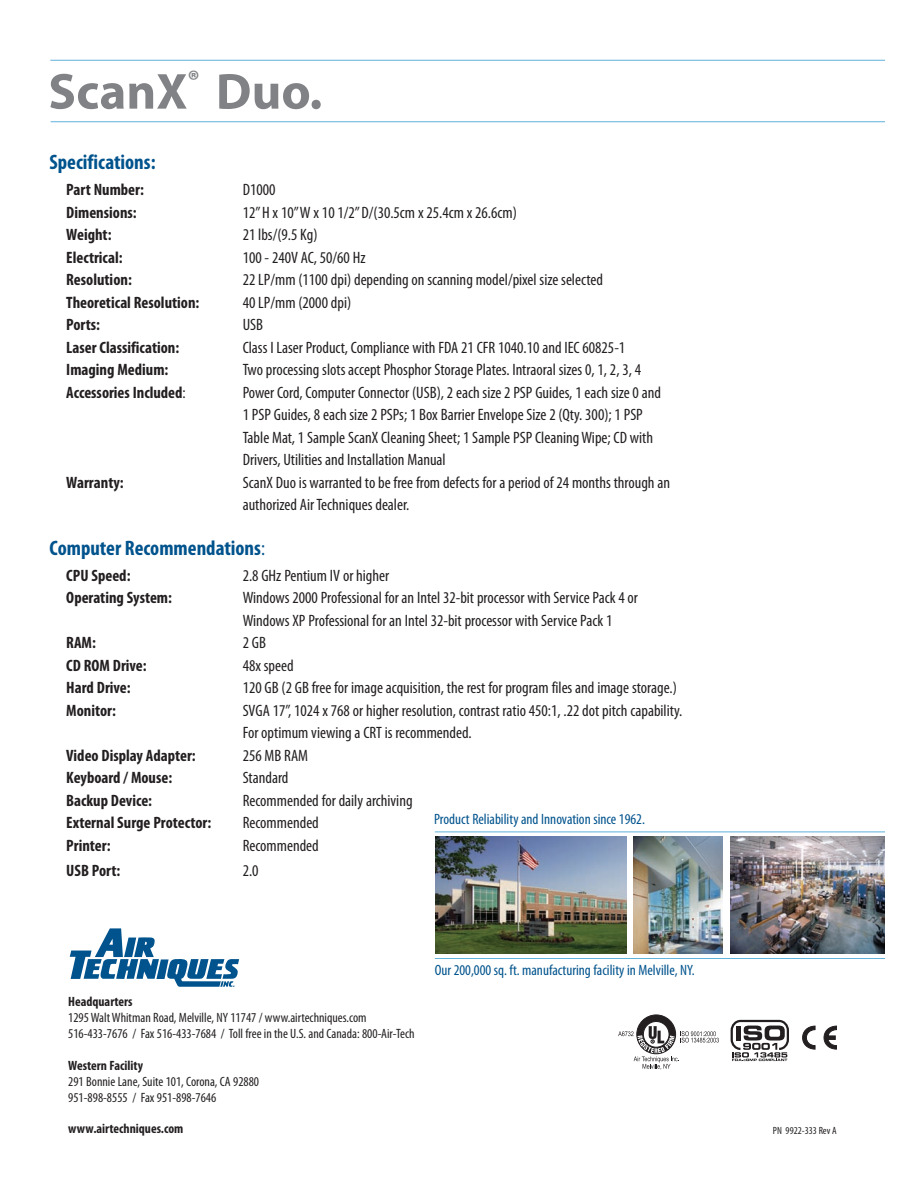
<style>
.page{position:relative;width:918px;height:1188px;background:#fff}
.page>*{position:absolute;margin:0;border:0;box-sizing:border-box;transform-origin:0 0}
.t1{font:700 51px "Myriad Pro";color:#808285}
.t2{font:700 condensed 21px "Myriad Pro";color:#00538d}
.t3{font:condensed 16.5px/22.5px "Myriad Pro";color:#231f20}
.t4{font:700 condensed 16.5px "Myriad Pro";color:#231f20}
.t5{font:condensed 15px "Myriad Pro";color:#00538d}
.t6{font:condensed 13.5px/15.9px "Myriad Pro";color:#231f20}
.t7{font:700 condensed 13.5px "Myriad Pro";color:#231f20}
.t8{font:condensed 10.5px "Myriad Pro";color:#231f20}
.s1{font-weight:400}
</style>
<div class="page">
<hr style="left:50px;top:60px;width:835px;height:1px;background:#60b1dc">
<hr style="left:51px;top:121px;width:834px;height:1px;background:#60b1dc">
<hr style="left:435px;top:958px;width:450px;height:1px;background:#60b1dc">
<hr style="left:435px;top:832px;width:450px;height:1px;background:#60b1dc">
<svg style="left:70px;top:928px;width:169px;height:59px"></svg>
<div style="left:731px;top:1020px;width:58px;height:30px;border:2px solid #231f20;border-radius:9px"></div>
<svg style="left:732px;top:1026px;width:55px;height:35px"></svg>
<svg style="left:802px;top:1026px;width:35px;height:23px"></svg>
<div style="left:637px;top:1015px;width:39px;height:39px;background:#231f20;border-radius:50%"></div>
<div style="left:637px;top:1015px;width:39px;height:39px;border:1px solid #231f20;border-radius:50%"></div>
<svg style="left:643px;top:1021px;width:26px;height:26px"></svg>
<div style="left:643px;top:1021px;width:26px;height:26px;border:1px solid #231f20;border-radius:50%"></div>
<svg style="left:618px;top:1026px;width:101px;height:44px"></svg>
<img style="left:435px;top:836px;width:191px;height:117px">
<img style="left:634px;top:836px;width:88px;height:117px">
<img style="left:730px;top:836px;width:155px;height:117px">
<h1 class="t1" style="left:48px;top:72px;width:275px">ScanX<sup>®</sup> Duo.</h1>
<p class="t2" style="left:50px;top:155px;width:108px">Specifications:</p>
<p class="t4" style="left:66px;top:184px;width:79px">Part Number:</p>
<p class="t3" style="left:243px;top:180px;width:34px">D1000</p>
<p class="t4" style="left:66px;top:206px;width:72px">Dimensions:</p>
<p class="t3" style="left:243px;top:202px;width:276px">12”H x 10”W x 10 1/2”D/(30.5cm x 25.4cm x 26.6cm)</p>
<p class="t4" style="left:66px;top:229px;width:47px">Weight:</p>
<p class="t3" style="left:243px;top:225px;width:76px">21 lbs/(9.5 Kg)</p>
<p class="t4" style="left:66px;top:251px;width:58px">Electrical:</p>
<p class="t3" style="left:243px;top:247px;width:124px">100 - 240V AC, 50/60 Hz</p>
<p class="t4" style="left:66px;top:274px;width:67px">Resolution:</p>
<p class="t3" style="left:243px;top:270px;width:362px">22 LP/mm (1100 dpi) depending on scanning model/pixel size selected</p>
<p class="t4" style="left:66px;top:296px;width:135px">Theoretical Resolution:</p>
<p class="t3" style="left:243px;top:292px;width:110px">40 LP/mm (2000 dpi)</p>
<p class="t4" style="left:66px;top:319px;width:35px">Ports:</p>
<p class="t3" style="left:243px;top:315px;width:22px">USB</p>
<p class="t4" style="left:66px;top:341px;width:115px">Laser Classification:</p>
<p class="t3" style="left:243px;top:337px;width:384px">Class I Laser Product, Compliance with FDA 21 CFR 1040.10 and IEC 60825-1</p>
<p class="t4" style="left:66px;top:364px;width:104px">Imaging Medium:</p>
<p class="t3" style="left:243px;top:360px;width:400px">Two processing slots accept Phosphor Storage Plates. Intraoral sizes 0, 1, 2, 3, 4</p>
<p class="t4" style="left:66px;top:386px;width:121px">Accessories Included<span class="s1">:</span></p>
<p class="t3" style="left:243px;top:382px;width:420px">Power Cord, Computer Connector (USB), 2 each size 2 PSP Guides, 1 each size 0 and 1 PSP Guides, 8 each size 2 PSPs; 1 Box Barrier Envelope Size 2 (Qty. 300); 1 PSP Table Mat, 1 Sample ScanX Cleaning Sheet; 1 Sample PSP CleaningWipe; CD with Drivers, Utilities and Installation Manual</p>
<p class="t4" style="left:66px;top:476px;width:59px">Warranty:</p>
<p class="t3" style="left:243px;top:472px;width:429px">ScanX Duo is warranted to be free from defects for a period of 24 months through an authorized AirTechniques dealer.</p>
<p class="t2" style="left:50px;top:541px;width:217px">Computer Recommendations<span class="s1">:</span></p>
<p class="t4" style="left:66px;top:570px;width:66px">CPU Speed:</p>
<p class="t3" style="left:243px;top:566px;width:148px">2.8 GHz Pentium IV or higher</p>
<p class="t4" style="left:66px;top:592px;width:107px">Operating System:</p>
<p class="t3" style="left:243px;top:588px;width:397px">Windows 2000 Professional for an Intel 32-bit processor with Service Pack 4 or<br>Windows XP Professional for an Intel 32-bit processor with Service Pack 1</p>
<p class="t4" style="left:66px;top:637px;width:31px">RAM:</p>
<p class="t3" style="left:243px;top:633px;width:25px">2GB</p>
<p class="t4" style="left:66px;top:660px;width:82px">CD ROM Drive:</p>
<p class="t3" style="left:243px;top:656px;width:53px">48x speed</p>
<p class="t4" style="left:66px;top:682px;width:66px">Hard Drive:</p>
<p class="t3" style="left:243px;top:678px;width:436px">120 GB (2 GB free for image acquisition, the rest for program files and image storage.)</p>
<p class="t4" style="left:66px;top:705px;width:51px">Monitor:</p>
<p class="t3" style="left:243px;top:701px;width:441px">SVGA 17”, 1024 x 768 or higher resolution, contrast ratio 450:1, .22 dot pitch capability.<br>For optimum viewing a CRT is recommended.</p>
<p class="t4" style="left:66px;top:750px;width:131px">Video Display Adapter:</p>
<p class="t3" style="left:243px;top:746px;width:67px">256 MB RAM</p>
<p class="t4" style="left:66px;top:772px;width:107px">Keyboard / Mouse:</p>
<p class="t3" style="left:243px;top:768px;width:47px">Standard</p>
<p class="t4" style="left:66px;top:795px;width:87px">Backup Device:</p>
<p class="t3" style="left:243px;top:791px;width:171px">Recommended for daily archiving</p>
<p class="t4" style="left:66px;top:817px;width:146px">External Surge Protector:</p>
<p class="t3" style="left:243px;top:813px;width:78px">Recommended</p>
<p class="t4" style="left:66px;top:840px;width:46px">Printer:</p>
<p class="t3" style="left:243px;top:836px;width:78px">Recommended</p>
<p class="t4" style="left:66px;top:865px;width:56px">USB Port:</p>
<p class="t3" style="left:243px;top:861px;width:17px">2.0</p>
<p class="t5" style="left:434px;top:814px;width:212px">Product Reliability and Innovation since 1962.</p>
<p class="t5" style="left:435px;top:965px;width:262px">Our 200,000 sq. ft. manufacturing facility in Melville, NY.</p>
<p class="t7" style="left:68px;top:997px;width:66px">Headquarters</p>
<p class="t6" style="left:68px;top:1011px;width:348px">1295WaltWhitman Road, Melville, NY 11747 / www.airtechniques.com<br>516-433-7676 / Fax 516-433-7684 / Toll free in the U.S. and Canada: 800-Air-Tech</p>
<p class="t7" style="left:68px;top:1060px;width:76px">Western Facility</p>
<p class="t6" style="left:68px;top:1074px;width:192px">291 Bonnie Lane, Suite 101, Corona, CA 92880<br>951-898-8555 / Fax 951-898-7646</p>
<p class="t7" style="left:68px;top:1124px;width:117px">www.airtechniques.com</p>
<p class="t8" style="left:773px;top:1127px;width:65px">PN 9922-333 Rev A</p>
</div>
